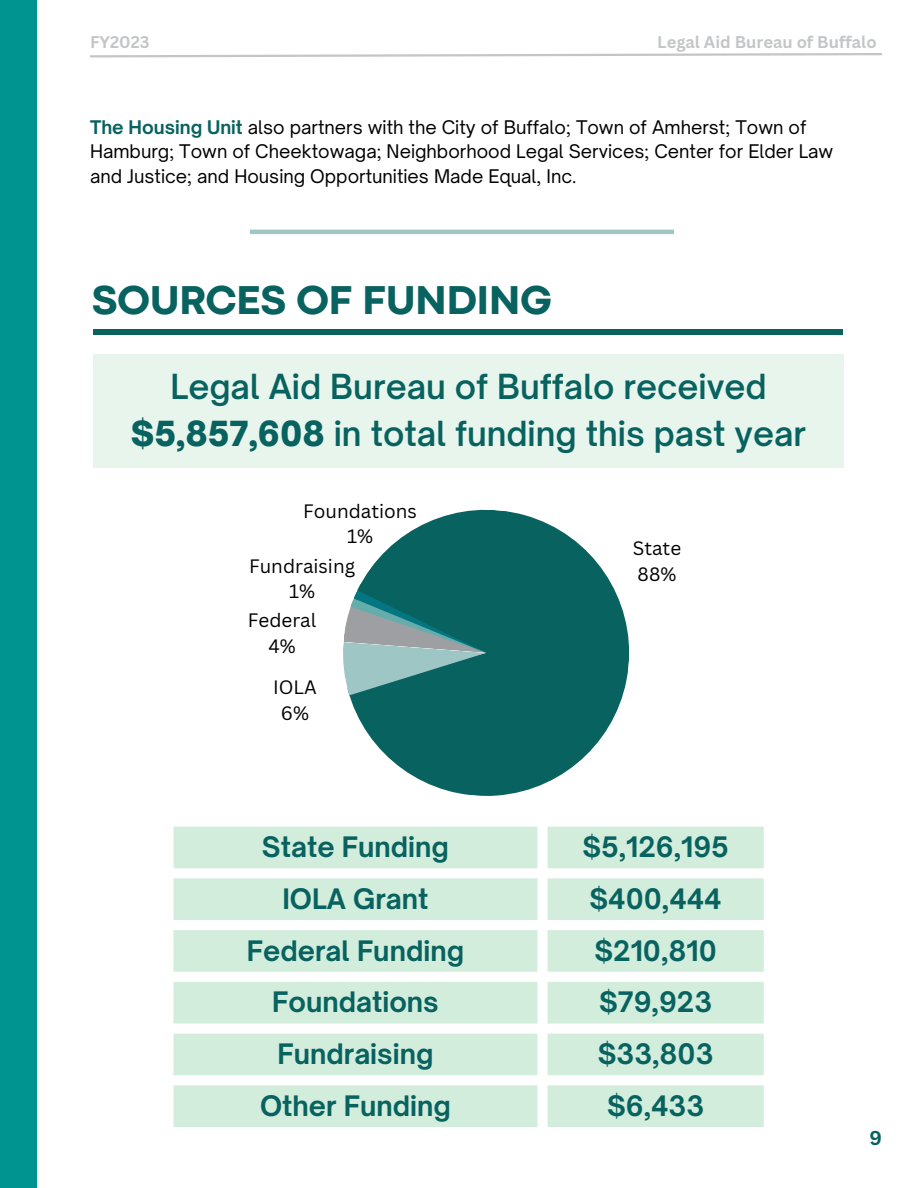
<style>
.page{position:relative;width:918px;height:1188px;background:#fff}
.page>*{position:absolute;margin:0;border:0;box-sizing:border-box;transform-origin:0 0}
.t1{font:800 42px "Codec Pro";color:#08625f}
.t2{font:600 33.15px/46.2px "Open Sauce One";color:#08625f;text-align:center}
.t3{font:700 27px "Open Sauce One";color:#08625f}
.t4{font:700 19.5px "Canva Sans";color:#08625f}
.t5{font:18.9px "Canva Sans";color:#000}
.t6{font:18px/24.8px "Open Sauce One";color:#000}
.t7{font:700 16.5px "Canva Sans";color:#c3c5c6}
.s1{font-weight:700;color:#08625f}
.s2{font-weight:900}
</style>
<div class="page">
<div style="left:0;top:0;width:37px;height:1188px;background:#009490"></div>
<svg style="left:90px;top:53px;width:792px;height:5px"></svg>
<div style="left:94px;top:329px;width:749px;height:6px;background:#08625f"></div>
<div style="left:94px;top:354px;width:750px;height:113px;background:#e7f5ec"></div>
<hr style="left:250px;top:230px;width:424px;height:4px;background:#9dc6c5">
<svg style="left:173px;top:827px;width:591px;height:300px;fill:#d3eddd"></svg>
<svg style="left:349px;top:509px;width:281px;height:287px;fill:#08625f"></svg>
<svg style="left:343px;top:584px;width:143px;height:111px;background:#4f8d8c"></svg>
<p class="t7" style="left:90px;top:31px;width:61px">FY2023</p>
<p class="t7" style="left:657px;top:31px;width:221px">Legal Aid Bureau of Buffalo</p>
<p class="t6" style="left:90px;top:114px;width:745px"><span class="s1">The Housing Unit</span> also partners with the City of Buffalo; Town of Amherst; Town of<br>Hamburg; Town of Cheektowaga; Neighborhood Legal Services; Center for Elder Law and Justice; and Housing Opportunities Made Equal, Inc.</p>
<p class="t1" style="left:92px;top:285px;width:461px">SOURCES OF FUNDING</p>
<p class="t2" style="left:131px;top:364px;width:677px">Legal Aid Bureau of Buffalo received <span class="s2">$5,857,608</span> in total funding this past year</p>
<p class="t5" style="left:303px;top:497px;width:115px">Foundations</p>
<p class="t5" style="left:347px;top:523px;width:27px">1%</p>
<p class="t5" style="left:249px;top:552px;width:108px">Fundraising</p>
<p class="t5" style="left:289px;top:578px;width:27px">1%</p>
<p class="t5" style="left:248px;top:607px;width:70px">Federal</p>
<p class="t5" style="left:268px;top:633px;width:29px">4%</p>
<p class="t5" style="left:273px;top:674px;width:45px">IOLA</p>
<p class="t5" style="left:281px;top:700px;width:30px">6%</p>
<p class="t5" style="left:633px;top:535px;width:50px">State</p>
<p class="t5" style="left:638px;top:561px;width:40px">88%</p>
<p class="t3" style="left:262px;top:830px;width:189px">State Funding</p>
<p class="t3" style="left:582px;top:830px;width:148px">$5,126,195</p>
<p class="t3" style="left:282px;top:882px;width:148px">IOLA Grant</p>
<p class="t3" style="left:590px;top:882px;width:134px">$400,444</p>
<p class="t3" style="left:247px;top:934px;width:219px">Federal Funding</p>
<p class="t3" style="left:595px;top:934px;width:124px">$210,810</p>
<p class="t3" style="left:272px;top:985px;width:168px">Foundations</p>
<p class="t3" style="left:599px;top:985px;width:115px">$79,923</p>
<p class="t3" style="left:277px;top:1037px;width:158px">Fundraising</p>
<p class="t3" style="left:598px;top:1037px;width:117px">$33,803</p>
<p class="t3" style="left:260px;top:1089px;width:192px">Other Funding</p>
<p class="t3" style="left:607px;top:1089px;width:99px">$6,433</p>
<p class="t4" style="left:870px;top:1124px;width:14px">9</p>
</div>
